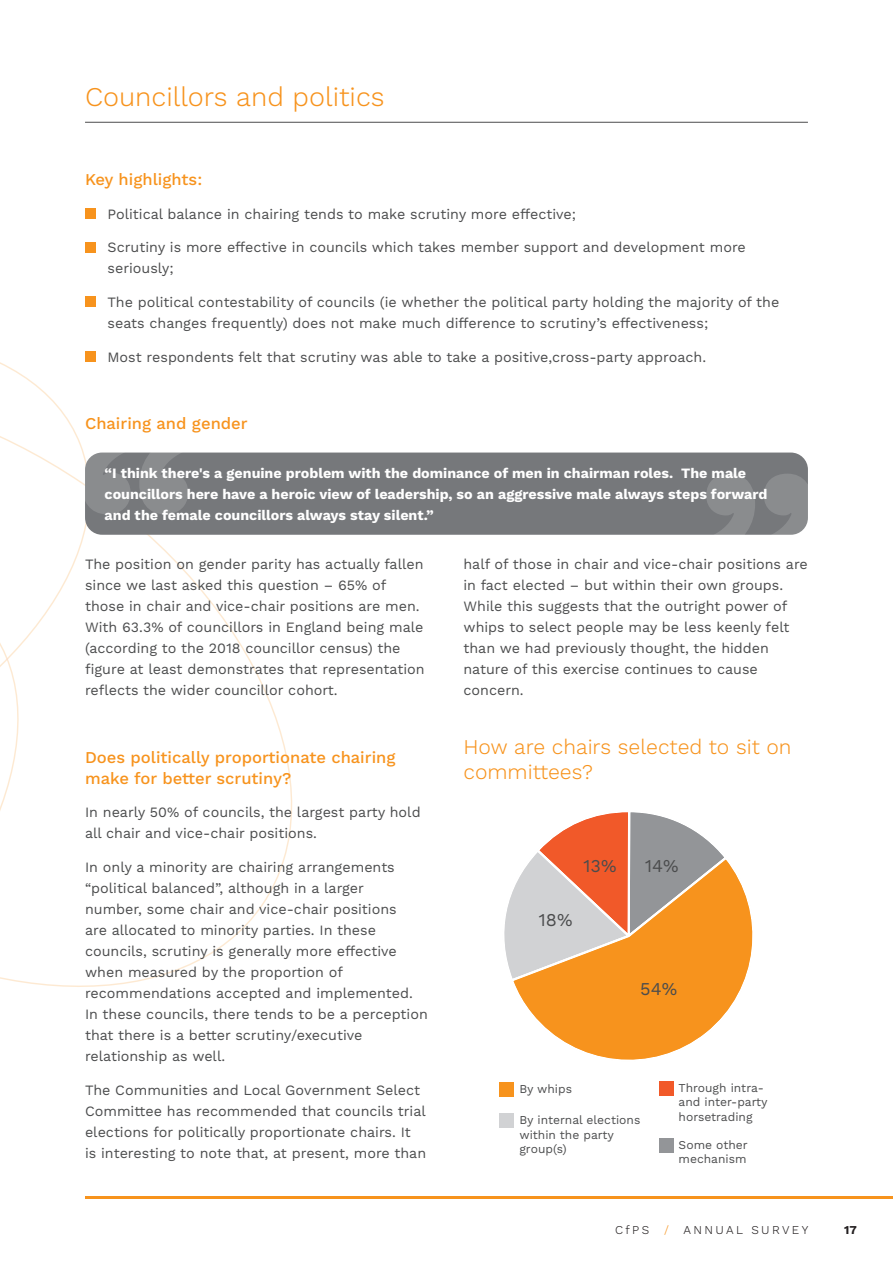
<style>
.page{position:relative;width:893px;height:1263px;background:#fff}
.page>*{position:absolute;margin:0;border:0;box-sizing:border-box;transform-origin:0 0}
.t1{font:300 27px "Work Sans";color:#f7931d}
.t2{font:300 21px/25.5px "Work Sans";color:#f7931d}
.t3{font:18px "Work Sans";color:#4b4c4d}
.t4{font:500 16.5px/21px "Work Sans";color:#f7931d}
.t5{font:14.25px/21px "Work Sans";color:#4b4c4d}
.t6{font:700 14.25px/21px "Work Sans";color:#fff}
.t7{font:12px/14.4px "Work Sans";color:#4b4c4d}
.t8{font:300 12px "Work Sans";letter-spacing:.2em;color:#231f20}
.t9{font:700 12px "Work Sans";color:#231f20}
.s1{color:#f7931d}
</style>
<div class="page">
<hr style="left:85px;top:1196px;width:808px;height:3px;background:#f7931d">
<svg style="left:190px;top:576px;width:102px;height:389px"></svg>
<div style="left:85px;top:452px;width:723px;height:83px;background:#76787b;border-radius:17px"></div>
<div style="left:85px;top:208px;width:10px;height:11px;background:#f7931d"></div>
<div style="left:85px;top:242px;width:10px;height:10px;background:#f7931d"></div>
<div style="left:85px;top:297px;width:10px;height:10px;background:#f7931d"></div>
<hr style="left:85px;top:122px;width:723px;height:1px;background:#4b4c4d">
<div style="left:499px;top:1082px;width:15px;height:15px;background:#f7931d"></div>
<div style="left:499px;top:1113px;width:15px;height:15px;background:#d1d2d4"></div>
<div style="left:659px;top:1081px;width:15px;height:15px;background:#f15929"></div>
<div style="left:659px;top:1138px;width:15px;height:15px;background:#939598"></div>
<svg style="left:504px;top:812px;width:218px;height:155px"></svg>
<svg style="left:509px;top:855px;width:244px;height:205px"></svg>
<svg style="left:0;top:351px;width:190px;height:636px"></svg>
<svg style="left:705px;top:474px;width:103px;height:61px"></svg>
<p class="t1" style="left:85px;top:80px;width:301px">Councillors and politics</p>
<p class="t4" style="left:85px;top:169px;width:119px">Key highlights:</p>
<p class="t5" style="left:108px;top:204px;width:470px">Political balance in chairing tends to make scrutiny more effective;</p>
<p class="t5" style="left:108px;top:238px;width:640px">Scrutiny is more effective in councils which takes member support and development more seriously;</p>
<p class="t5" style="left:108px;top:292px;width:673px">The political contestability of councils (ie whether the political party holding the majority of the seats changes frequently) does not make much difference to scrutiny’s effectiveness;</p>
<p class="t5" style="left:108px;top:347px;width:600px">Most respondents felt that scrutiny was able to take a positive,cross-party approach.</p>
<p class="t4" style="left:85px;top:414px;width:164px">Chairing and gender</p>
<p class="t6" style="left:105px;top:463px;width:664px">“I think there's a genuine problem with the dominance of men in chairman roles. The male councillors here have a heroic view of leadership, so an aggressive male always steps forward and the female councillors always stay silent.”</p>
<p class="t5" style="left:85px;top:554px;width:341px">The position on gender parity has actually fallen since we last asked this question – 65% of those in chair and vice-chair positions are men.<br>With 63.3% of councillors in England being male (according to the 2018 councillor census) the figure at least demonstrates that representation reflects the wider councillor cohort.</p>
<p class="t4" style="left:85px;top:747px;width:312px">Does politically proportionate chairing make for better scrutiny?</p>
<p class="t5" style="left:85px;top:802px;width:337px">In nearly 50% of councils, the largest party hold all chair and vice-chair positions.</p>
<p class="t5" style="left:85px;top:857px;width:344px">In only a minority are chairing arrangements “political balanced”, although in a larger<br>number, some chair and vice-chair positions<br>are allocated to minority parties. In these councils, scrutiny is generally more effective when measured by the proportion of recommendations accepted and implemented.<br>In these councils, there tends to be a perception that there is a better scrutiny/executive relationship as well.</p>
<p class="t5" style="left:85px;top:1080px;width:343px">The Communities and Local Government Select Committee has recommended that councils trial elections for politically proportionate chairs. It<br>is interesting to note that, at present, more than</p>
<p class="t5" style="left:463px;top:554px;width:346px">half of those in chair and vice-chair positions are in fact elected – but within their own groups.<br>While this suggests that the outright power of whips to select people may be less keenly felt than we had previously thought, the hidden nature of this exercise continues to cause concern.</p>
<p class="t2" style="left:463px;top:735px;width:330px">How are chairs selected to sit on committees?</p>
<p class="t3" style="left:583px;top:855px;width:35px">13%</p>
<p class="t3" style="left:645px;top:855px;width:35px">14%</p>
<p class="t3" style="left:539px;top:909px;width:35px">18%</p>
<p class="t3" style="left:640px;top:978px;width:38px">54%</p>
<p class="t7" style="left:519px;top:1082px;width:54px">By whips</p>
<p class="t7" style="left:519px;top:1113px;width:122px">By internal elections within the party group(s)</p>
<p class="t7" style="left:679px;top:1081px;width:91px">Through intra&shy;and inter-party horsetrading</p>
<p class="t7" style="left:679px;top:1138px;width:71px">Some other mechanism</p>
<p class="t8" style="left:615px;top:1223px;width:195px">CfPS <span class="s1">/</span> ANNUAL SURVEY</p>
<p class="t9" style="left:844px;top:1223px;width:14px">17</p>
</div>
